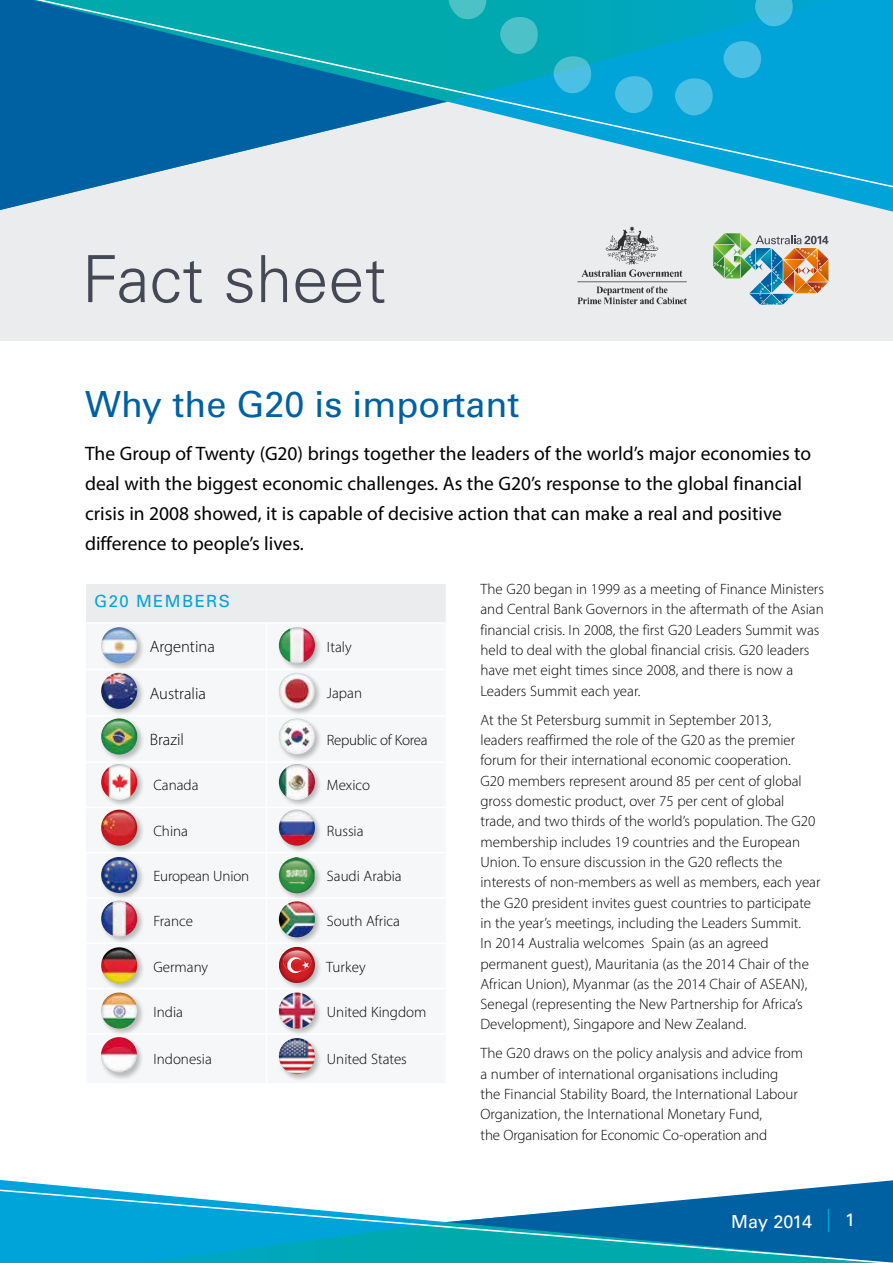
<style>
.page{position:relative;width:893px;height:1263px;background:#fff}
.page>*{position:absolute;margin:0;border:0;box-sizing:border-box;transform-origin:0 0}
.t1{font:300 65.1px "Univers LT Std";color:#444853}
.t2{font:36px "Univers LT Std";color:#0061a2}
.t3{font:19.5px/30px "Myriad Pro";color:#000}
.t4{font:18px "Univers LT Std";letter-spacing:-.015em;color:#fff}
.t5{font:16.8px "Univers LT Std";letter-spacing:.08em;color:#00a4d9}
.t6{font:300 16.5px "Myriad Pro";color:#000}
.t7{font:300 15px/20.2px "Myriad Pro";color:#000}
.t8{font:300 15px "Myriad Pro";letter-spacing:-.02em;color:#000}
</style>
<div class="page">
<div style="left:86px;top:583px;width:360px;height:40px;background:#ebecee"></div>
<hr style="left:86px;top:583px;width:180px;height:1px;background:#fff">
<hr style="left:266px;top:583px;width:181px;height:1px;background:#fff">
<hr style="left:86px;top:622px;width:180px;height:2px;background:#fff">
<hr style="left:266px;top:622px;width:181px;height:2px;background:#fff">
<div style="left:99px;top:625px;width:46px;height:46px;background:#000;opacity:.25"></div>
<img style="left:101px;top:627px;width:36px;height:36px;border-radius:18px">
<div style="left:99px;top:671px;width:46px;height:45px;background:#000;opacity:.25"></div>
<img style="left:101px;top:673px;width:36px;height:36px;border-radius:18px">
<div style="left:99px;top:717px;width:46px;height:45px;background:#000;opacity:.25"></div>
<img style="left:101px;top:718px;width:36px;height:36px;border-radius:18px">
<div style="left:99px;top:762px;width:46px;height:46px;background:#000;opacity:.25"></div>
<img style="left:101px;top:764px;width:36px;height:36px;border-radius:18px">
<div style="left:99px;top:808px;width:46px;height:45px;background:#000;opacity:.25"></div>
<img style="left:101px;top:810px;width:36px;height:36px;border-radius:18px">
<div style="left:99px;top:855px;width:46px;height:45px;background:#000;opacity:.25"></div>
<img style="left:101px;top:857px;width:36px;height:36px;border-radius:18px">
<div style="left:99px;top:899px;width:46px;height:45px;background:#000;opacity:.25"></div>
<img style="left:101px;top:900px;width:36px;height:37px;border-radius:18px">
<div style="left:99px;top:945px;width:46px;height:46px;background:#000;opacity:.25"></div>
<img style="left:101px;top:947px;width:36px;height:36px;border-radius:18px">
<div style="left:99px;top:991px;width:46px;height:45px;background:#000;opacity:.25"></div>
<img style="left:101px;top:992px;width:36px;height:36px;border-radius:18px">
<div style="left:277px;top:625px;width:46px;height:46px;background:#000;opacity:.25"></div>
<img style="left:279px;top:627px;width:36px;height:36px;border-radius:18px">
<div style="left:277px;top:671px;width:46px;height:45px;background:#000;opacity:.25"></div>
<img style="left:279px;top:673px;width:36px;height:36px;border-radius:18px">
<div style="left:277px;top:717px;width:46px;height:45px;background:#000;opacity:.25"></div>
<img style="left:279px;top:718px;width:36px;height:36px;border-radius:18px">
<div style="left:277px;top:762px;width:46px;height:46px;background:#000;opacity:.25"></div>
<img style="left:279px;top:764px;width:36px;height:36px;border-radius:18px">
<div style="left:277px;top:808px;width:46px;height:45px;background:#000;opacity:.25"></div>
<img style="left:279px;top:810px;width:36px;height:36px;border-radius:18px">
<div style="left:277px;top:855px;width:45px;height:46px;background:#000;opacity:.25"></div>
<img style="left:279px;top:857px;width:36px;height:36px">
<div style="left:277px;top:900px;width:46px;height:45px;background:#000;opacity:.25"></div>
<img style="left:279px;top:901px;width:36px;height:36px;border-radius:18px">
<div style="left:278px;top:946px;width:45px;height:44px;background:#000;opacity:.25"></div>
<svg style="left:279px;top:947px;width:36px;height:36px"></svg>
<div style="left:277px;top:991px;width:46px;height:45px;background:#000;opacity:.25"></div>
<img style="left:279px;top:992px;width:36px;height:36px;border-radius:18px">
<div style="left:277px;top:1036px;width:46px;height:46px;background:#000;opacity:.25"></div>
<img style="left:279px;top:1038px;width:36px;height:36px;border-radius:18px">
<div style="left:99px;top:1035px;width:46px;height:46px;background:#000;opacity:.25"></div>
<img style="left:101px;top:1037px;width:36px;height:36px;border-radius:18px">
<div style="left:0;top:0;width:893px;height:340px;background:#ebecee"></div>
<svg style="left:0;top:193px;width:70px;height:17px"></svg>
<svg style="left:818px;top:193px;width:75px;height:19px"></svg>
<svg style="left:0;top:0;width:893px;height:193px"></svg>
<svg style="left:448px;top:0;width:39px;height:22px"></svg>
<svg style="left:499px;top:16px;width:39px;height:41px;background:#33b9c0"></svg>
<svg style="left:553px;top:55px;width:39px;height:41px;background:#33b7d7"></svg>
<svg style="left:614px;top:75px;width:39px;height:41px;background:#33b6e0"></svg>
<svg style="left:674px;top:77px;width:39px;height:41px;background:#33b6e0"></svg>
<svg style="left:723px;top:40px;width:38px;height:41px;background:#35b6e0"></svg>
<svg style="left:754px;top:0;width:39px;height:29px"></svg>
<svg style="left:0;top:1180px;width:893px;height:83px"></svg>
<img style="left:713px;top:233px;width:115px;height:72px">
<img style="left:577px;top:226px;width:110px;height:79px">
<h1 class="t1" style="left:82px;top:240px;width:306px">Fact sheet</h1>
<h2 class="t2" style="left:85px;top:383px;width:436px">Why the G20 is important</h2>
<p class="t3" style="left:85px;top:438px;width:728px">The Group of Twenty (G20) brings together the leaders of the world’s major economies to deal with the biggest economic challenges. As the G20’s response to the global financial crisis in 2008 showed, it is capable of decisive action that can make a real and positive difference to people’s lives.</p>
<p class="t7" style="left:480px;top:579px;width:345px">The G20 began in 1999 as a meeting of Finance Ministers and Central Bank Governors in the aftermath of the Asian financial crisis. In 2008, the first G20 Leaders Summit was held to deal with the global financial crisis. G20 leaders have met eight times since 2008, and there is now a Leaders Summit each year.</p>
<p class="t7" style="left:480px;top:709px;width:341px">At the St Petersburg summit in September 2013,<br>leaders reaffirmed the role of the G20 as the premier forum for their international economic cooperation.<br>G20 members represent around 85 per cent of global gross domestic product, over 75 per cent of global trade, and two thirds of the world’s population. The G20 membership includes 19 countries and the European Union. To ensure discussion in the G20 reflects the interests of non-members as well as members, each year the G20 president invites guest countries to participate in the year’s meetings, including the Leaders Summit.<br>In 2014 Australia welcomes Spain (as an agreed permanent guest), Mauritania (as the 2014 Chair of the African Union), Myanmar (as the 2014 Chair of ASEAN), Senegal (representing the New Partnership for Africa’s Development), Singapore and New Zealand.</p>
<p class="t7" style="left:480px;top:1043px;width:324px">The G20 draws on the policy analysis and advice from a number of international organisations including<br>the Financial Stability Board, the International Labour Organization, the International Monetary Fund,<br>the Organisation for Economic Co-operation and</p>
<p class="t5" style="left:94px;top:591px;width:137px">G20 members</p>
<p class="t6" style="left:150px;top:637px;width:67px">Argentina</p>
<p class="t7" style="left:327px;top:636px;width:26px">Italy</p>
<p class="t6" style="left:150px;top:683px;width:58px">Australia</p>
<p class="t7" style="left:327px;top:683px;width:37px">Japan</p>
<p class="t6" style="left:150px;top:730px;width:36px">Brazil</p>
<p class="t8" style="left:327px;top:730px;width:102px">Republic of Korea</p>
<p class="t7" style="left:153px;top:775px;width:47px">Canada</p>
<p class="t7" style="left:327px;top:775px;width:45px">Mexico</p>
<p class="t7" style="left:153px;top:820px;width:36px">China</p>
<p class="t7" style="left:327px;top:820px;width:38px">Russia</p>
<p class="t7" style="left:153px;top:866px;width:97px">European Union</p>
<p class="t7" style="left:327px;top:866px;width:76px">Saudi Arabia</p>
<p class="t7" style="left:153px;top:911px;width:41px">France</p>
<p class="t7" style="left:327px;top:911px;width:75px">South Africa</p>
<p class="t7" style="left:153px;top:956px;width:56px">Germany</p>
<p class="t7" style="left:326px;top:956px;width:41px">Turkey</p>
<p class="t7" style="left:153px;top:1001px;width:31px">India</p>
<p class="t7" style="left:327px;top:1001px;width:101px">United Kingdom</p>
<p class="t7" style="left:153px;top:1049px;width:60px">Indonesia</p>
<p class="t7" style="left:327px;top:1049px;width:81px">United States</p>
<p class="t4" style="left:731px;top:1210px;width:82px">M ay 2014</p>
<p class="t4" style="left:845px;top:1209px;width:12px">1</p>
</div>
